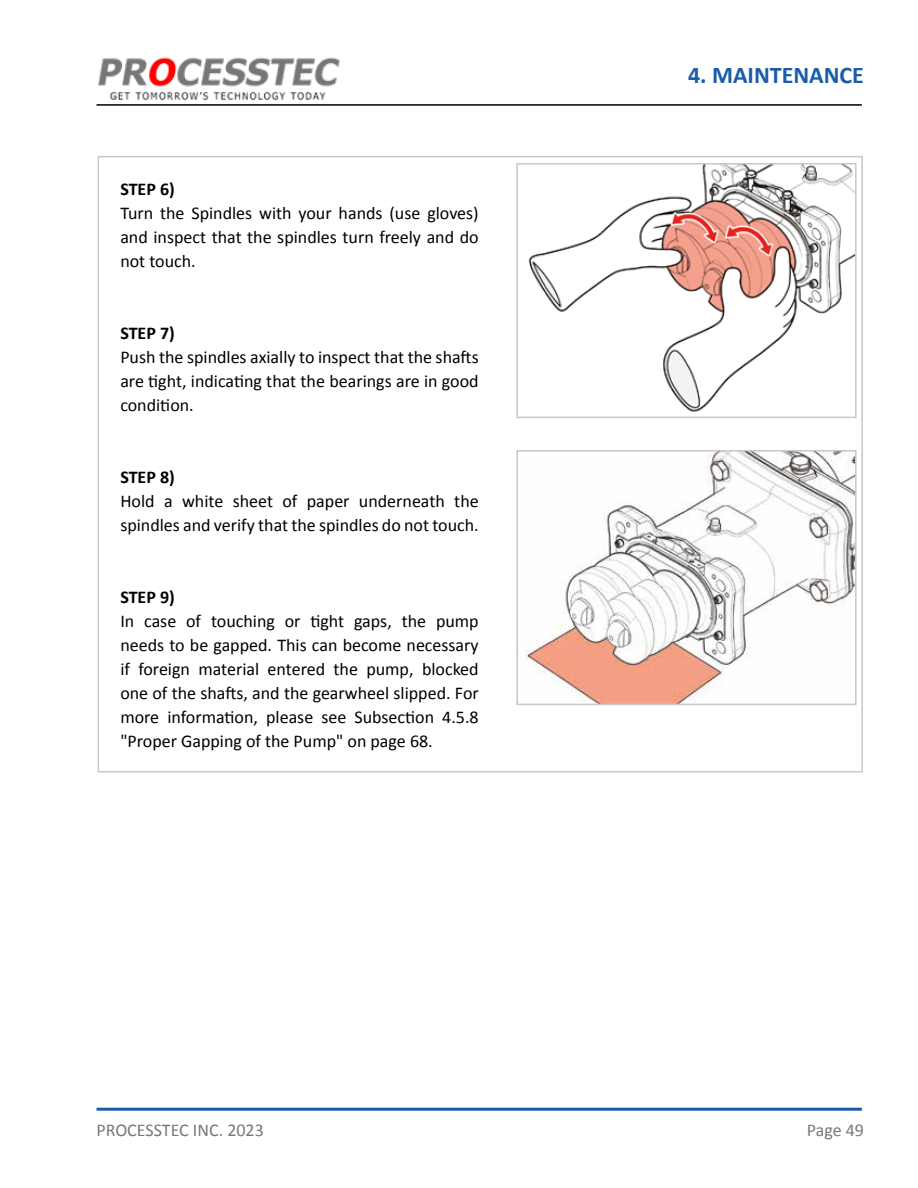
<style>
.page{position:relative;width:918px;height:1188px;background:#fff}
.page>*{position:absolute;margin:0;border:0;box-sizing:border-box;transform-origin:0 0}
.t1{font:700 24px "Calibri";color:#195da9}
.t2{font:18px/24px "Calibri";color:#000;text-align:justify}
.t3{font:18px "Calibri";color:#787878}
.t4{font:700 18px "Calibri";color:#000}
</style>
<div class="page">
<hr style="left:97px;top:104px;width:765px;height:2px;background:#000">
<img style="left:98px;top:57px;width:242px;height:44px">
<hr style="left:97px;top:1108px;width:765px;height:3px;background:#195da9">
<img style="left:528px;top:166px;width:326px;height:246px">
<div style="left:516px;top:163px;width:341px;height:255px;border:2px solid #c8c8c8"></div>
<img style="left:519px;top:453px;width:335px;height:249px">
<div style="left:516px;top:450px;width:341px;height:255px;border:2px solid #c8c8c8"></div>
<p class="t4" style="left:120px;top:176px;width:56px">STEP 6)</p>
<p class="t2" style="left:120px;top:200px;width:360px">Turn the Spindles with your hands (use gloves) and inspect that the spindles turn freely and do not touch.</p>
<p class="t4" style="left:120px;top:320px;width:56px">STEP 7)</p>
<p class="t2" style="left:120px;top:344px;width:360px">Push the spindles axially to inspect that the shafts are tight, indicating that the bearings are in good condition.</p>
<p class="t4" style="left:120px;top:464px;width:56px">STEP 8)</p>
<p class="t2" style="left:120px;top:488px;width:360px">Hold a white sheet of paper underneath the spindles and verify that the spindles do not touch.</p>
<p class="t4" style="left:120px;top:584px;width:56px">STEP 9)</p>
<p class="t2" style="left:120px;top:608px;width:360px">In case of touching or tight gaps, the pump needs to be gapped. This can become necessary if foreign material entered the pump, blocked one of the shafts, and the gearwheel slipped. For more information, please see Subsection 4.5.8 "Proper Gapping of the Pump" on page 68.</p>
<h1 class="t1" style="left:688px;top:58px;width:177px">4. MAINTENANCE</h1>
<p class="t3" style="left:97px;top:1117px;width:169px">PROCESSTEC INC. 2023</p>
<p class="t3" style="left:807px;top:1117px;width:59px">Page 49</p>
</div>
